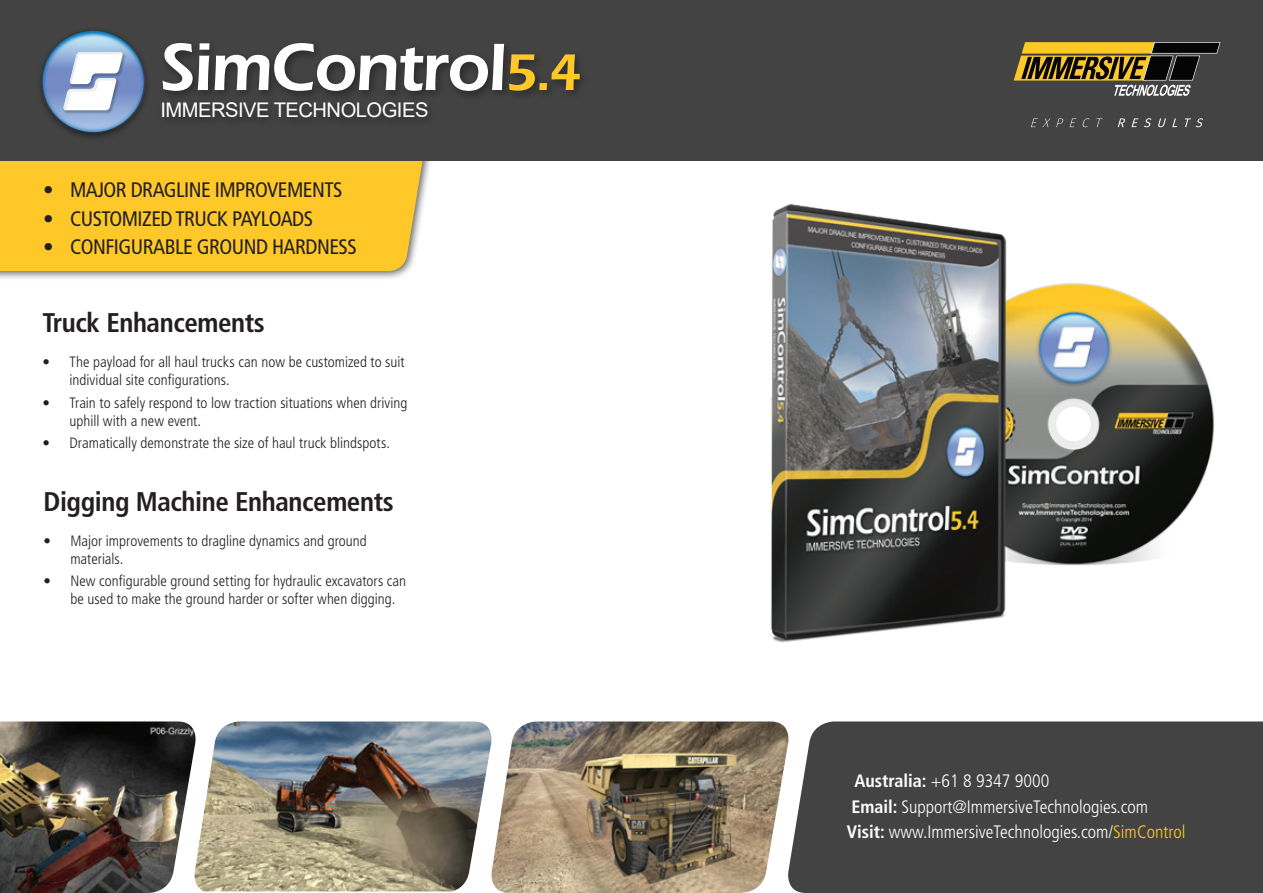
<style>
.page{position:relative;width:1263px;height:893px;background:#fff}
.page>*{position:absolute;margin:0;border:0;box-sizing:border-box;transform-origin:0 0}
.t1{font:600 69.3px "Eras ITC";letter-spacing:-.025em;color:#fff}
.t2{font:700 condensed 27px "Frutiger LT Std";letter-spacing:-.015em;color:#231f20}
.t3{font:condensed 21px "Frutiger";letter-spacing:-.025em;color:#231f20}
.t4{font:20.1px "Arial";letter-spacing:-.025em;color:#fff}
.t5{font:300 condensed 18px/25.8px "Frutiger LT Std";color:#fff}
.t6{font:300 condensed 15px/18px "Frutiger LT Std";color:#231f20}
.s1{font-size:53.55px;color:#fec829}
.s2{font-weight:700}
.s3{color:#fec829}
</style>
<div class="page">
<div style="left:0;top:57px;width:446px;height:224px;background:#231f20;opacity:.75"></div>
<div style="left:0;top:161px;width:441px;height:110px;background:#fec829"></div>
<div style="left:0;top:0;width:1263px;height:161px;background:#434343"></div>
<div style="left:157px;top:38px;width:433px;height:91px;background:#231f20;opacity:.75"></div>
<img style="left:40px;top:30px;width:107px;height:107px">
<img style="left:63px;top:110px;width:57px;height:4px">
<img style="left:69px;top:51px;width:57px;height:37px">
<svg style="left:63px;top:52px;width:60px;height:58px;background:#d2d9e9"></svg>
<svg style="left:1014px;top:42px;width:206px;height:54px"></svg>
<svg style="left:1031px;top:118px;width:19px;height:9px"></svg>
<svg style="left:1056px;top:118px;width:7px;height:9px"></svg>
<svg style="left:1070px;top:118px;width:6px;height:9px"></svg>
<svg style="left:1083px;top:118px;width:7px;height:9px"></svg>
<svg style="left:1096px;top:118px;width:6px;height:9px"></svg>
<svg style="left:1118px;top:118px;width:7px;height:9px"></svg>
<svg style="left:1131px;top:118px;width:20px;height:9px"></svg>
<svg style="left:1158px;top:118px;width:8px;height:9px"></svg>
<svg style="left:1172px;top:118px;width:5px;height:9px"></svg>
<svg style="left:1185px;top:118px;width:18px;height:9px"></svg>
<img style="left:771px;top:204px;width:444px;height:439px">
<img style="left:0;top:721px;width:192px;height:172px">
<img style="left:192px;top:721px;width:296px;height:170px">
<img style="left:488px;top:721px;width:294px;height:172px">
<div style="left:782px;top:721px;width:481px;height:172px;background:#434343"></div>
<h1 class="t1" style="left:160px;top:28px;width:423px">SimControl<span class="s1">5.4</span></h1>
<h3 class="t4" style="left:160px;top:97px;width:269px">IMMERSIVE TECHNOLOGIES</h3>
<h3 class="t3" style="left:43px;top:178px;width:301px">• MAJOR DRAGLINE IMPROVEMENTS</h3>
<h3 class="t3" style="left:43px;top:206px;width:271px">• CUSTOMIZED TRUCK PAYLOADS</h3>
<h3 class="t3" style="left:43px;top:235px;width:315px">• CONFIGURABLE GROUND HARDNESS</h3>
<h2 class="t2" style="left:43px;top:307px;width:224px">Truck Enhancements</h2>
<p class="t6" style="left:70px;top:353px;width:337px;text-indent:-27px">• The payload for all haul trucks can now be customized to suit individual site configurations.</p>
<p class="t6" style="left:70px;top:394px;width:339px;text-indent:-27px">• Train to safely respond to low traction situations when driving uphill with a new event.</p>
<p class="t6" style="left:43px;top:434px;width:349px">• Dramatically demonstrate the size of haul truck blindspots.</p>
<h2 class="t2" style="left:43px;top:486px;width:352px">Digging Machine Enhancements</h2>
<p class="t6" style="left:70px;top:532px;width:298px;text-indent:-27px">• Major improvements to dragline dynamics and ground materials.</p>
<p class="t6" style="left:70px;top:572px;width:337px;text-indent:-27px">• New configurable ground setting for hydraulic excavators can be used to make the ground harder or softer when digging.</p>
<p class="t5" style="left:847px;top:768px;width:340px;text-indent:8px"><span class="s2">Australia:</span> +61 8 9347 9000<br><span class="s2">Email:</span> Support@ImmersiveTechnologies.com<br><span class="s2">Visit:</span> www.ImmersiveTechnologies.com/<span class="s3">SimControl</span></p>
</div>
